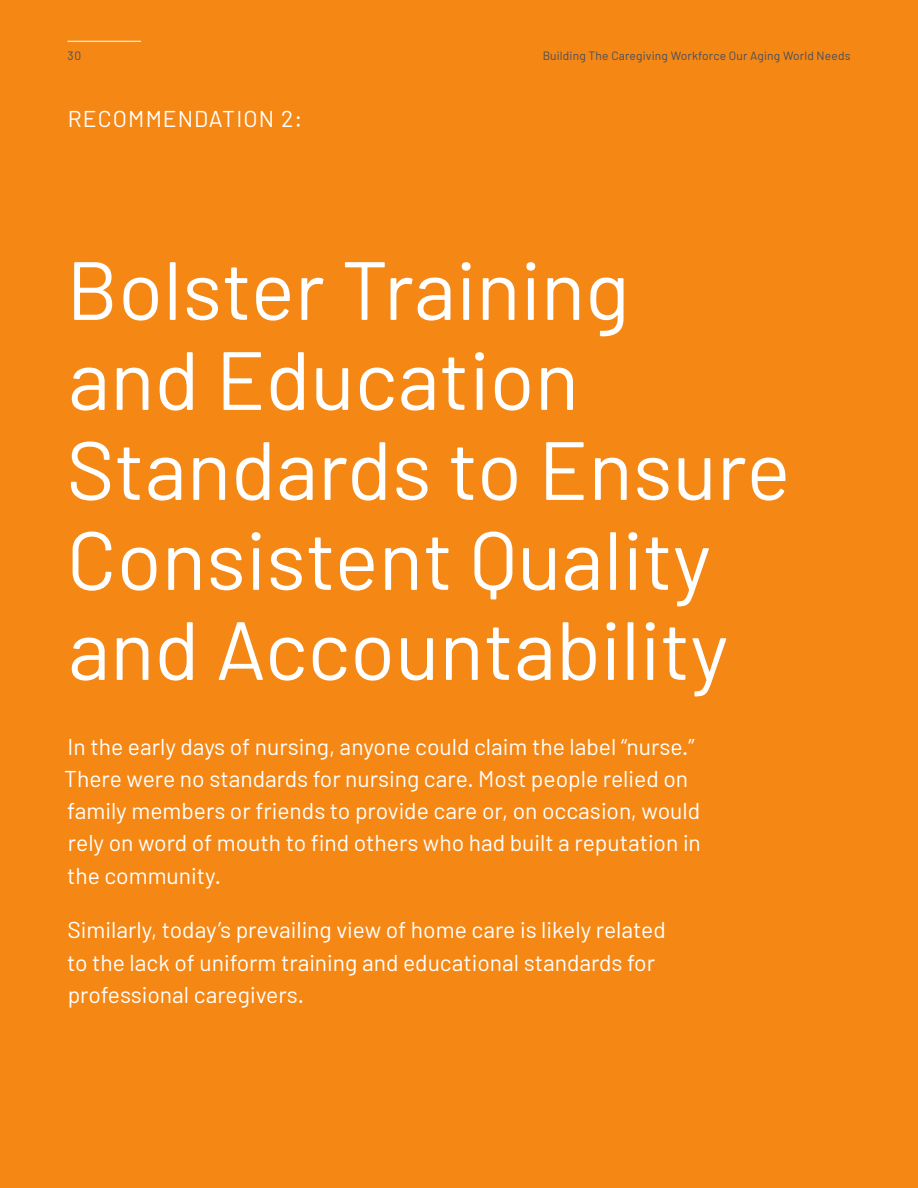
<style>
.page{position:relative;width:918px;height:1188px;background:#f58714}
.page>*{position:absolute;margin:0;border:0;box-sizing:border-box;transform-origin:0 0}
.t1{font:82.5px/90px "Barlow";color:#fff}
.t2{font:22.8px/32.2px "Barlow";color:#fff}
.t3{font:22.8px "Barlow";letter-spacing:.05em;color:#fff}
.t4{font:12px "Barlow";letter-spacing:.015em;color:#464f5f}
</style>
<div class="page">
<hr style="left:68px;top:41px;width:73px;height:1px;background:#fff">
<p class="t4" style="left:68px;top:48px;width:15px">30</p>
<p class="t4" style="left:543px;top:48px;width:309px">Building The Caregiving Workforce Our Aging World Needs</p>
<p class="t3" style="left:68px;top:104px;width:236px">RECOMMENDATION 2:</p>
<h1 class="t1" style="left:66px;top:243px;width:726px">Bolster Training<br>and Education<br>Standards to Ensure<br>Consistent Quality and Accountability</h1>
<p class="t2" style="left:64px;top:730px;width:638px">In the early days of nursing, anyone could claim the label “nurse.” There were no standards for nursing care. Most people relied on family members or friends to provide care or, on occasion, would rely on word of mouth to find others who had built a reputation in the community.</p>
<p class="t2" style="left:67px;top:913px;width:600px">Similarly, today’s prevailing view of home care is likely related to the lack of uniform training and educational standards for professional caregivers.</p>
</div>
